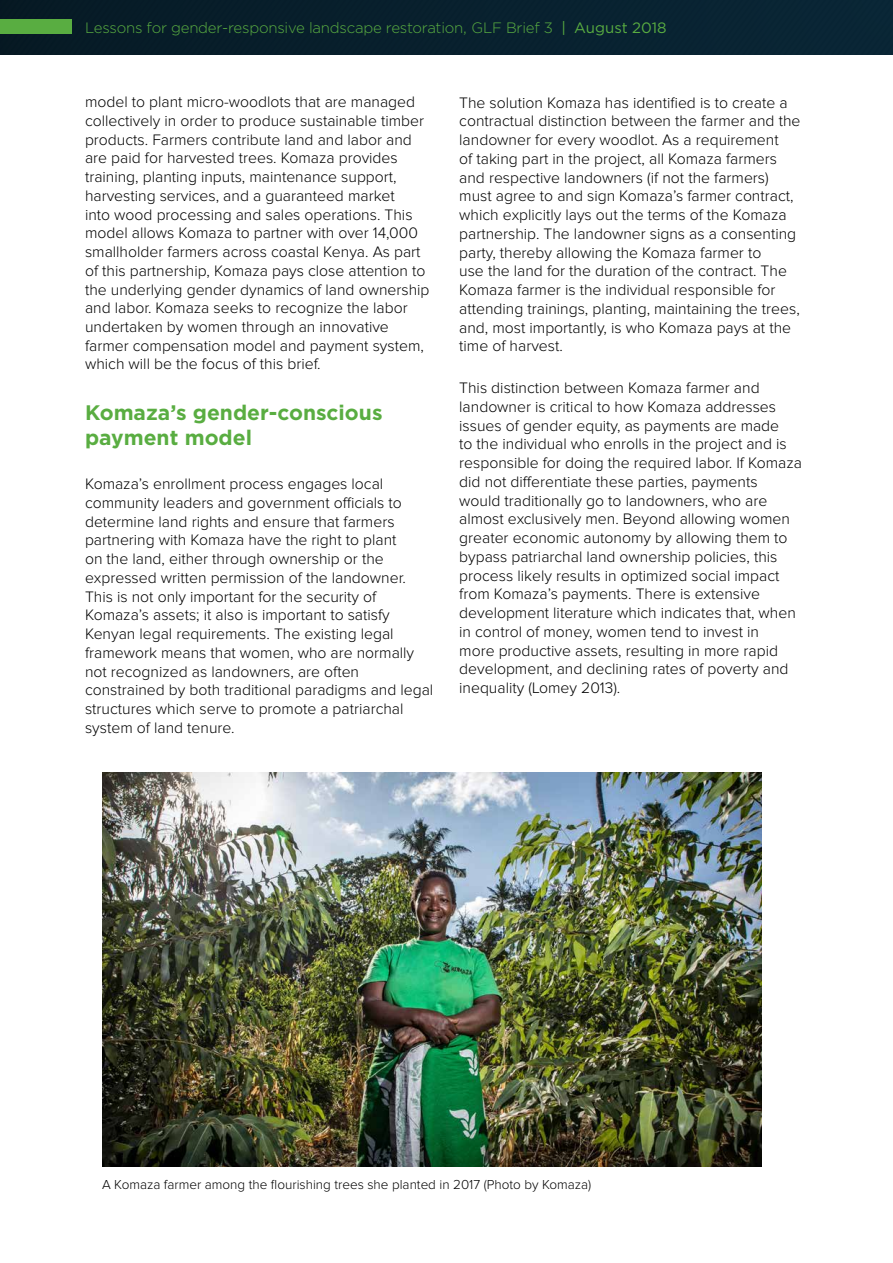
<style>
.page{position:relative;width:893px;height:1263px;background:#fff}
.page>*{position:absolute;margin:0;border:0;box-sizing:border-box;transform-origin:0 0}
.t1{font:700 21px/25.2px "Gotham";color:#59ad41}
.t2{font:300 15.75px/18.8px "Proxima Nova";color:#000}
.t3{font:300 15px "Gotham";letter-spacing:-.015em;color:#59ad41}
.t4{font:300 13.5px "Proxima Nova";color:#000}
.s1{font-size:16.5px}
.s2{font-weight:400}
</style>
<div class="page">
<div style="left:0;top:0;width:893px;height:54px;background:#08202e"></div>
<div style="left:0;top:20px;width:72px;height:14px;background:#59ad41"></div>
<img style="left:102px;top:773px;width:659px;height:393px">
<p class="t3" style="left:85px;top:18px;width:583px">Lessons for gender-responsive landscape restoration<span class="s1">,</span> GLF Brief 3 <span class="s2">| August 2018</span></p>
<p class="t2" style="left:85px;top:93px;width:346px">model to plant micro-woodlots that are managed collectively in order to produce sustainable timber products. Farmers contribute land and labor and are paid for harvested trees. Komaza provides training, planting inputs, maintenance support, harvesting services, and a guaranteed market<br>into wood processing and sales operations. This model allows Komaza to partner with over 14,000 smallholder farmers across coastal Kenya. As part of this partnership, Komaza pays close attention to the underlying gender dynamics of land ownership and labor. Komaza seeks to recognize the labor undertaken by women through an innovative farmer compensation model and payment system, which will be the focus of this brief.</p>
<h1 class="t1" style="left:85px;top:400px;width:299px">Komaza’s gender-conscious payment model</h1>
<p class="t2" style="left:85px;top:475px;width:350px">Komaza’s enrollment process engages local community leaders and government officials to determine land rights and ensure that farmers partnering with Komaza have the right to plant<br>on the land, either through ownership or the expressed written permission of the landowner.<br>This is not only important for the security of Komaza’s assets; it also is important to satisfy Kenyan legal requirements. The existing legal framework means that women, who are normally not recognized as landowners, are often constrained by both traditional paradigms and legal structures which serve to promote a patriarchal system of land tenure.</p>
<p class="t2" style="left:459px;top:94px;width:343px">The solution Komaza has identified is to create a contractual distinction between the farmer and the landowner for every woodlot. As a requirement<br>of taking part in the project, all Komaza farmers and respective landowners (if not the farmers) must agree to and sign Komaza’s farmer contract, which explicitly lays out the terms of the Komaza partnership. The landowner signs as a consenting party, thereby allowing the Komaza farmer to<br>use the land for the duration of the contract. The Komaza farmer is the individual responsible for attending trainings, planting, maintaining the trees, and, most importantly, is who Komaza pays at the time of harvest.</p>
<p class="t2" style="left:459px;top:379px;width:344px">This distinction between Komaza farmer and landowner is critical to how Komaza addresses issues of gender equity, as payments are made<br>to the individual who enrolls in the project and is responsible for doing the required labor. If Komaza did not differentiate these parties, payments would traditionally go to landowners, who are almost exclusively men. Beyond allowing women greater economic autonomy by allowing them to bypass patriarchal land ownership policies, this process likely results in optimized social impact from Komaza’s payments. There is extensive development literature which indicates that, when in control of money, women tend to invest in<br>more productive assets, resulting in more rapid development, and declining rates of poverty and inequality (Lomey 2013).</p>
<p class="t4" style="left:102px;top:1178px;width:491px">A Komaza farmer among the flourishing trees she planted in 2017 (Photo by Komaza)</p>
</div>
